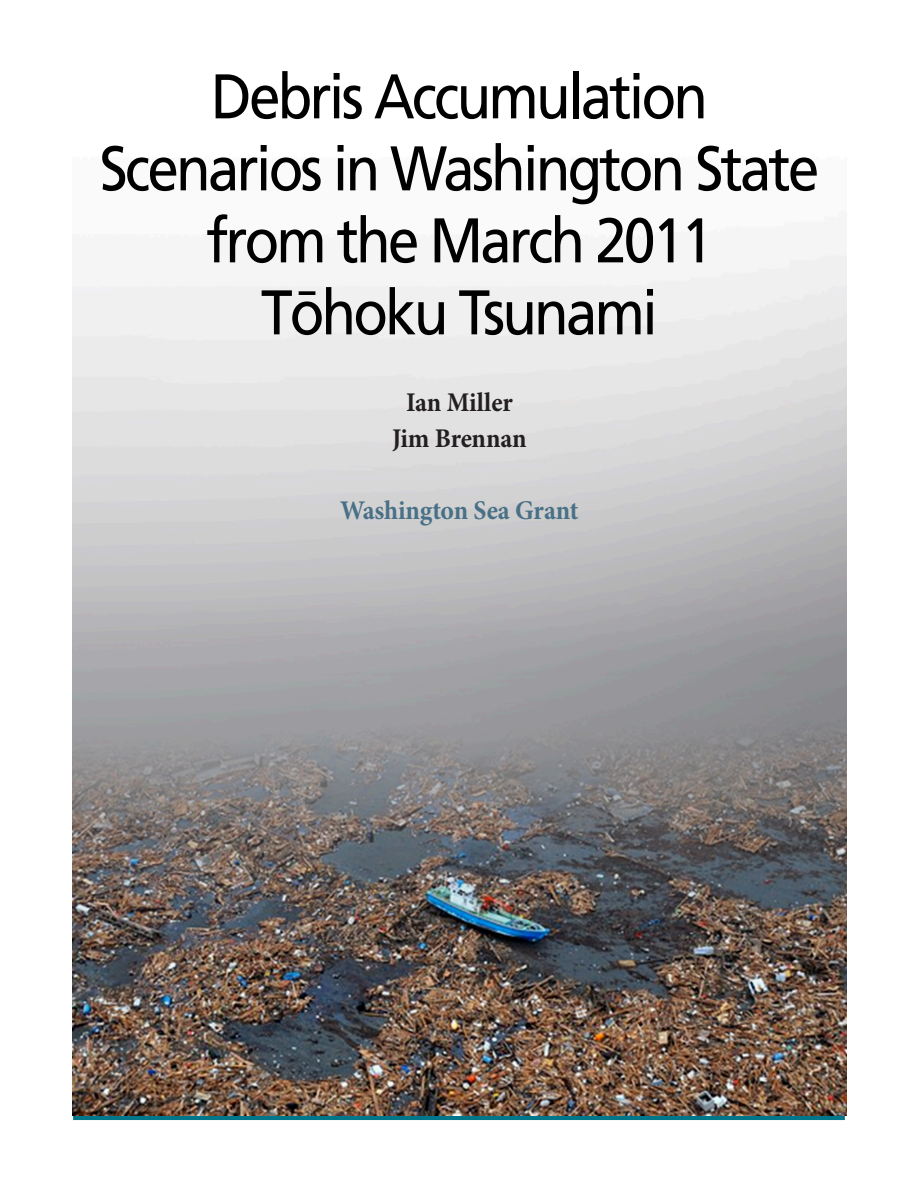
<style>
.page{position:relative;width:918px;height:1188px;background:#fff}
.page>*{position:absolute;margin:0;border:0;box-sizing:border-box;transform-origin:0 0}
.t1{font:63px/72px "Frutiger CE";letter-spacing:-.05em;color:#000;text-align:center;scale:.9 1}
.Body_Text{font:700 27px "Minion Pro";letter-spacing:-.01em;color:#231f20;scale:.95 1}
.Body_Text-2{font:700 27px "Minion Pro";letter-spacing:-.01em;color:#497087;scale:.95 1}
</style>
<div class="page">
<hr style="left:73px;top:1116px;width:772px;height:4px;background:#00768a">
<img style="left:72px;top:254px;width:774px;height:862px">
<p class="t1" style="left:100px;top:60px;width:801px">Debris Accumulation<br>Scenarios in Washington State from the March 2011<br>Tōhoku Tsunami</p>
<p class="Body_Text" style="left:406px;top:386px;width:114px">Ian Miller</p>
<p class="Body_Text" style="left:392px;top:422px;width:143px">Jim Brennan</p>
<p class="Body_Text-2" style="left:340px;top:494px;width:252px">Washington Sea Grant</p>
</div>
